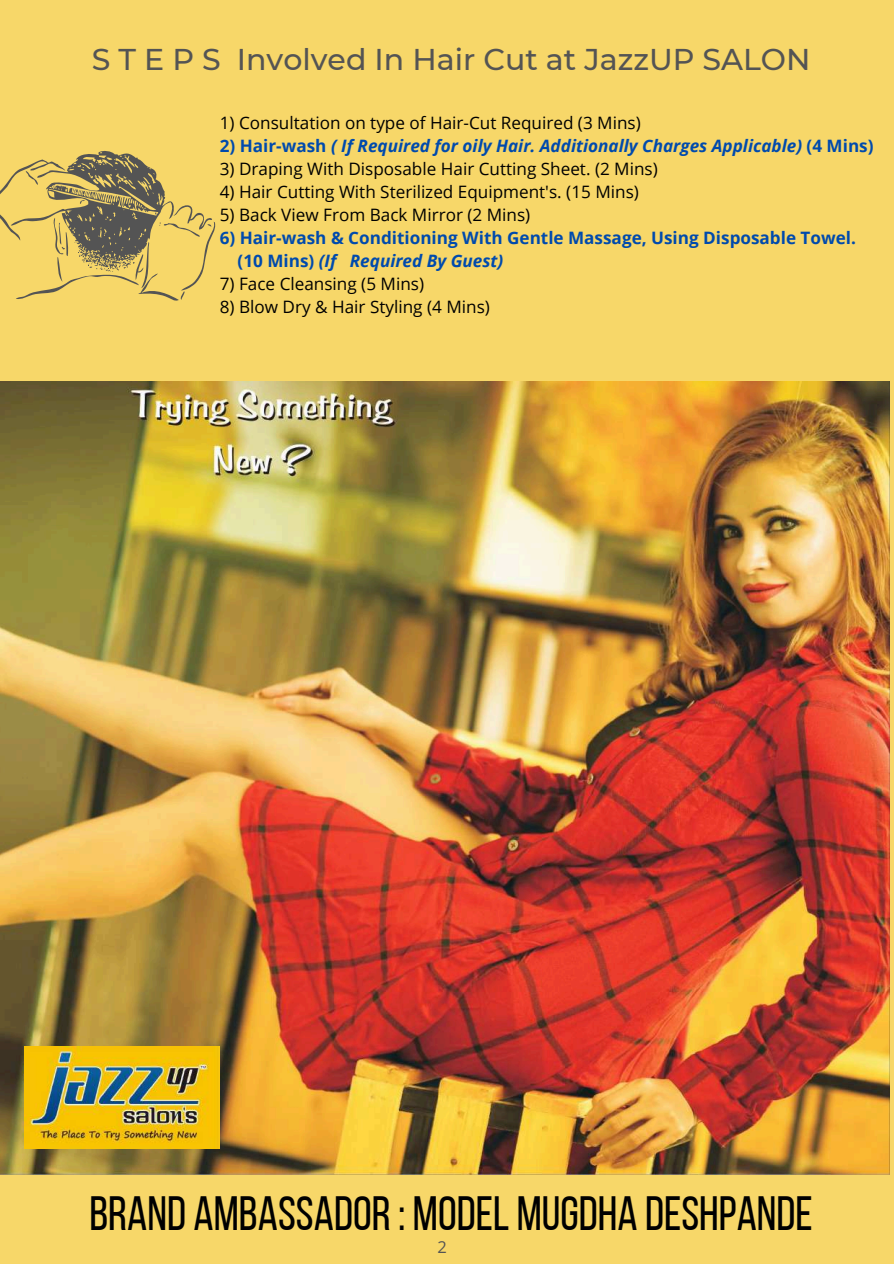
<style>
.page{position:relative;width:894px;height:1264px;background:#fff}
.page>*{position:absolute;margin:0;border:0;box-sizing:border-box;transform-origin:0 0}
.t1{font:48px "Bebas Neue";color:#000}
.t2{font:500 30px "Montserrat";color:#545454}
.t3{font:17.1px "Open Sans";color:#000}
.t4{font:700 17.1px/23.1px "Open Sans";color:#004aad}
.t5{font:italic 700 17.1px "Open Sans";color:#004aad}
.t6{font:16.5px "Open Sans";color:#545454}
.s1{font-style:normal}
.s2{font-style:italic}
</style>
<div class="page">
<div style="left:0;top:0;width:893px;height:1263px;background:#f7d769"></div>
<img style="left:0;top:381px;width:889px;height:793px">
<img style="left:25px;top:1046px;width:194px;height:102px">
<svg style="left:0;top:150px;width:216px;height:151px"></svg>
<h2 class="t2" style="left:92px;top:41px;width:720px">S T E P S Involved In Hair Cut at JazzUP SALON</h2>
<p class="t3" style="left:220px;top:110px;width:422px">1) Consultation on type of Hair-Cut Required (3 Mins)</p>
<p class="t5" style="left:220px;top:133px;width:655px"><span class="s1">2) Hair-wash</span> ( If Required for oily Hair. Additionally Charges Applicable) <span class="s1">(4 Mins)</span></p>
<p class="t3" style="left:220px;top:156px;width:439px">3) Draping With Disposable Hair Cutting Sheet. (2 Mins)</p>
<p class="t3" style="left:220px;top:179px;width:420px">4) Hair Cutting With Sterilized Equipment's. (15 Mins)</p>
<p class="t3" style="left:220px;top:203px;width:312px">5) Back View From Back Mirror (2 Mins)</p>
<p class="t4" style="left:237px;top:226px;width:619px;text-indent:-18px">6) Hair-wash &amp; Conditioning With Gentle Massage, Using Disposable Towel. (10 Mins) <span class="s2">(If Required By Guest)</span></p>
<p class="t3" style="left:220px;top:272px;width:206px">7) Face Cleansing (5 Mins)</p>
<p class="t3" style="left:220px;top:295px;width:271px">8) Blow Dry &amp; Hair Styling (4 Mins)</p>
<h1 class="t1" style="left:89px;top:1194px;width:724px">BRAND AMBASSADOR: MODEL MUGDHA DESHPANDE</h1>
<p class="t6" style="left:437px;top:1234px;width:11px">2</p>
</div>
